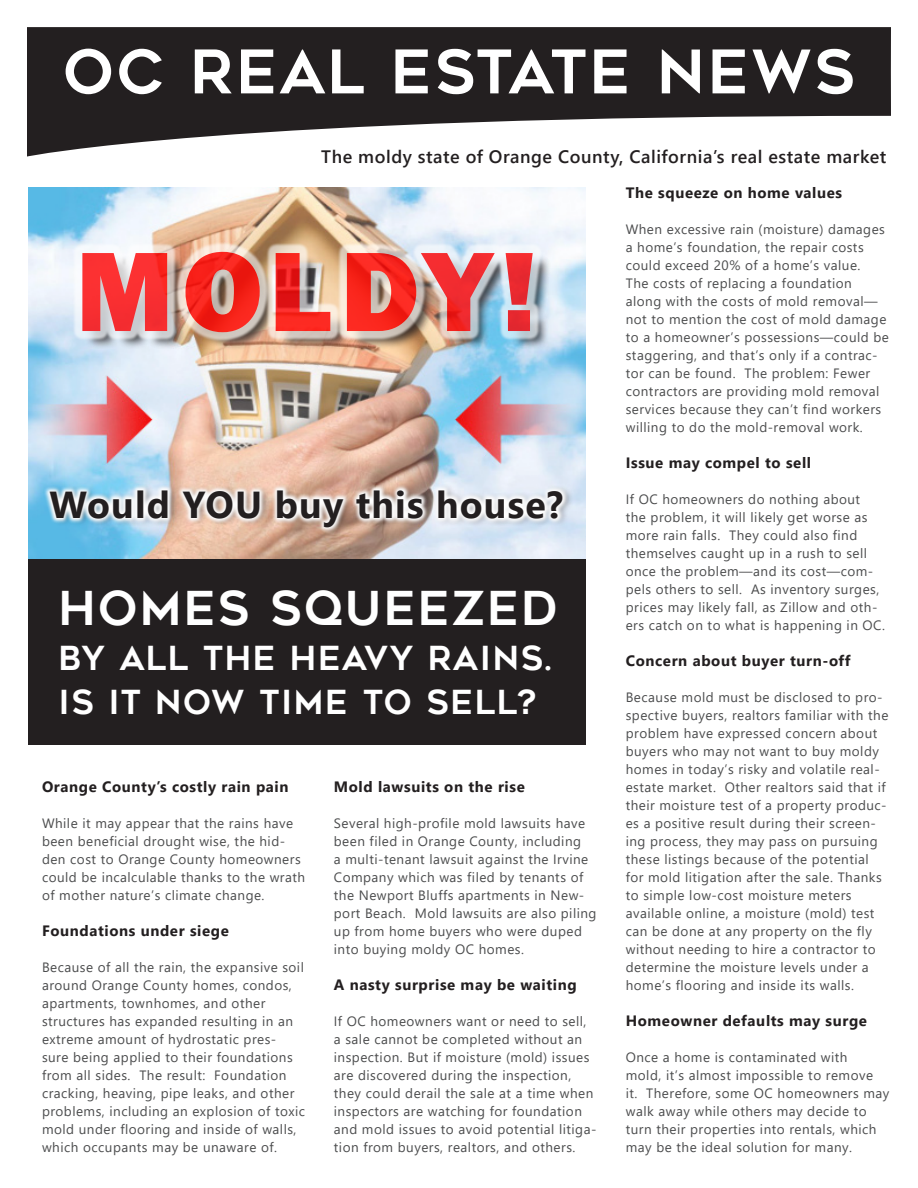
<style>
.page{position:relative;width:918px;height:1188px;background:#fff}
.page>*{position:absolute;margin:0;border:0;box-sizing:border-box;transform-origin:0 0}
.t1{font:800 117px "Franklin Gothic";letter-spacing:.06em;color:#f00}
.t2{font:60px "Geometos";letter-spacing:.05em;color:#fff}
.t3{font:46.5px "Geometos";letter-spacing:.05em;color:#fff}
.t4{font:700 37.5px "Segoe UI";letter-spacing:.03em;color:#231f20}
.t5{font:33px "Geometos";letter-spacing:.05em;color:#fff}
.t6{font:600 18px "Segoe UI";letter-spacing:.03em;color:#231f20}
.t7{font:700 15px "Segoe UI";letter-spacing:.04em;color:#231f20}
.t8{font:13.5px/18px "Segoe UI";letter-spacing:.035em;color:#4b4c4d}
</style>
<div class="page">
<svg style="left:27px;top:27px;width:864px;height:130px;fill:#231f20"></svg>
<img style="left:28px;top:187px;width:557px;height:372px">
<div style="left:28px;top:559px;width:557px;height:186px;background:#231f20"></div>
<div style="left:46px;top:483px;width:527px;height:52px;background:#231f20;opacity:.75"></div>
<svg style="left:43px;top:485px;width:525px;height:48px"></svg>
<img style="left:84px;top:254px;width:467px;height:97px">
<div style="left:72px;top:242px;width:471px;height:100px;background:#fff;opacity:.75"></div>
<p class="t2" style="left:63px;top:38px;width:793px">OC REAL ESTATE NEWS</p>
<p class="t6" style="left:321px;top:140px;width:567px">The moldy state of Orange County, California’s real estate market</p>
<h1 class="t1" style="left:76px;top:216px;width:463px">MOLDY!</h1>
<p class="t4" style="left:49px;top:469px;width:515px">Would YOU buy this house?</p>
<p class="t3" style="left:59px;top:583px;width:500px">HOMES SQUEEZED</p>
<p class="t5" style="left:59px;top:640px;width:494px">BY ALL THE HEAVY RAINS.</p>
<p class="t5" style="left:59px;top:684px;width:480px">IS IT NOW TIME TO SELL?</p>
<p class="t7" style="left:42px;top:773px;width:248px">Orange County’s costly rain pain</p>
<p class="t8" style="left:42px;top:813px;width:265px">While it may appear that the rains have been beneficial drought wise, the hid&shy;den cost to Orange County homeowners could be incalculable thanks to the wrath of mother nature’s climate change.</p>
<p class="t7" style="left:42px;top:917px;width:188px">Foundations under siege</p>
<p class="t8" style="left:42px;top:957px;width:265px">Because of all the rain, the expansive soil around Orange County homes, condos, apartments, townhomes, and other structures has expanded resulting in an extreme amount of hydrostatic pres&shy;sure being applied to their foundations from all sides. The result: Foundation cracking, heaving, pipe leaks, and other problems, including an explosion of toxic mold under flooring and inside of walls, which occupants may be unaware of.</p>
<p class="t7" style="left:334px;top:773px;width:192px">Mold lawsuits on the rise</p>
<p class="t8" style="left:334px;top:813px;width:264px">Several high-profile mold lawsuits have been filed in Orange County, including<br>a multi-tenant lawsuit against the Irvine Company which was filed by tenants of the Newport Bluffs apartments in New&shy;port Beach. Mold lawsuits are also piling up from home buyers who were duped into buying moldy OC homes.</p>
<p class="t7" style="left:334px;top:971px;width:244px">A nasty surprise may be waiting</p>
<p class="t8" style="left:334px;top:1011px;width:264px">If OC homeowners want or need to sell, a sale cannot be completed without an inspection. But if moisture (mold) issues are discovered during the inspection, they could derail the sale at a time when inspectors are watching for foundation and mold issues to avoid potential litiga&shy;tion from buyers, realtors, and others.</p>
<p class="t7" style="left:626px;top:179px;width:218px">The squeeze on home values</p>
<p class="t8" style="left:626px;top:219px;width:265px">When excessive rain (moisture) damages a home’s foundation, the repair costs could exceed 20% of a home’s value.<br>The costs of replacing a foundation along with the costs of mold removal— not to mention the cost of mold damage to a homeowner’s possessions—could be staggering, and that’s only if a contrac&shy;tor can be found. The problem: Fewer contractors are providing mold removal services because they can’t find workers willing to do the mold-removal work.</p>
<p class="t7" style="left:626px;top:449px;width:187px">Issue may compel to sell</p>
<p class="t8" style="left:626px;top:489px;width:261px">If OC homeowners do nothing about<br>the problem, it will likely get worse as more rain falls. They could also find themselves caught up in a rush to sell once the problem—and its cost—com&shy;pels others to sell. As inventory surges, prices may likely fall, as Zillow and oth&shy;ers catch on to what is happening in OC.</p>
<p class="t7" style="left:626px;top:647px;width:226px">Concern about buyer turn-off</p>
<p class="t8" style="left:626px;top:687px;width:264px">Because mold must be disclosed to pro&shy;spective buyers, realtors familiar with the problem have expressed concern about buyers who may not want to buy moldy homes in today’s risky and volatile real&shy;estate market. Other realtors said that if their moisture test of a property produc&shy;es a positive result during their screen&shy;ing process, they may pass on pursuing these listings because of the potential for mold litigation after the sale. Thanks to simple low-cost moisture meters available online, a moisture (mold) test can be done at any property on the fly without needing to hire a contractor to determine the moisture levels under a home’s flooring and inside its walls.</p>
<p class="t7" style="left:626px;top:1007px;width:243px">Homeowner defaults may surge</p>
<p class="t8" style="left:626px;top:1047px;width:265px">Once a home is contaminated with<br>mold, it’s almost impossible to remove<br>it. Therefore, some OC homeowners may walk away while others may decide to turn their properties into rentals, which may be the ideal solution for many.</p>
</div>
